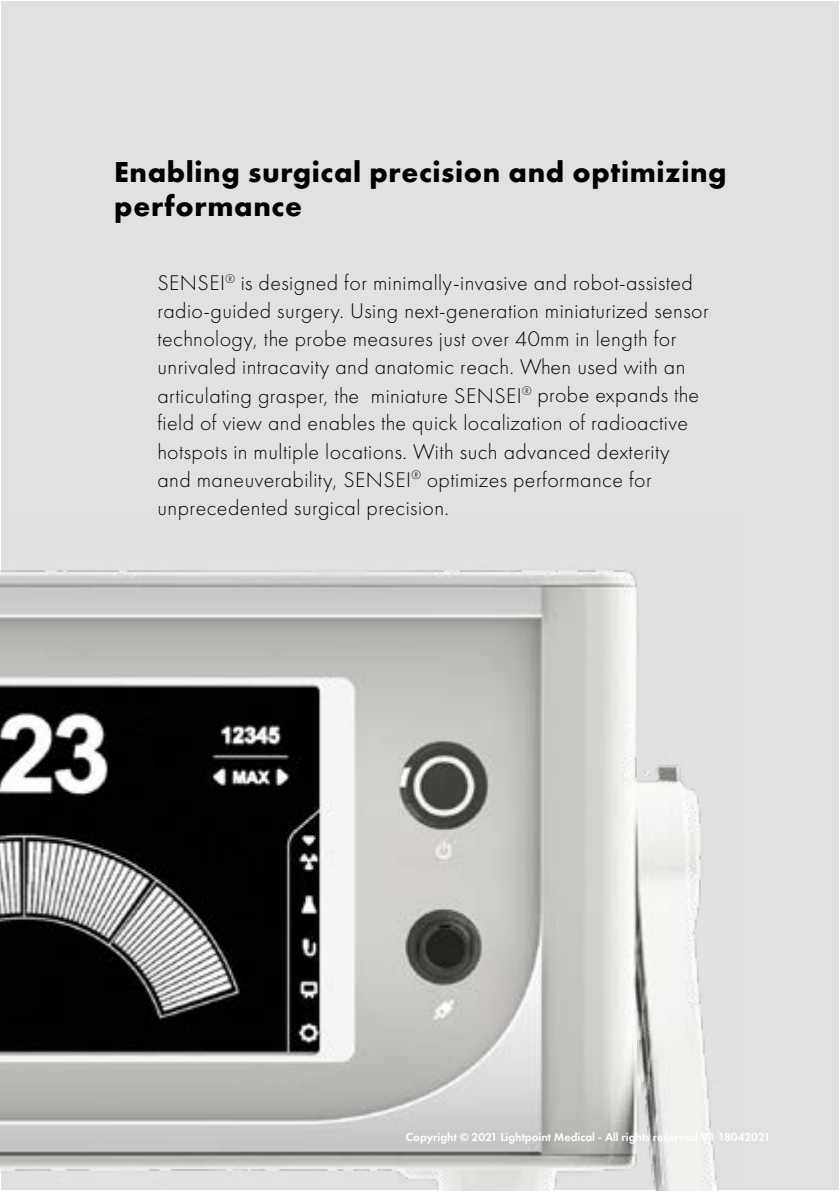
<style>
.page{position:relative;width:840px;height:1191px;background:#fff}
.page>*{position:absolute;margin:0;border:0;box-sizing:border-box;transform-origin:0 0}
.t1{font:700 30px/34px "Futura PT";letter-spacing:.02em;color:#000}
.t2{font:300 22px/28px "Futura PT";letter-spacing:.02em;color:#000}
.t3{font:600 12px "Futura PT";color:#fff}
</style>
<div class="page">
<div style="left:1px;top:1px;width:837px;height:1189px;background:#e1e1e1"></div>
<img style="left:0;top:570px;width:719px;height:621px">
<h1 class="t1" style="left:114px;top:154px;width:613px">Enabling surgical precision and optimizing performance</h1>
<p class="t2" style="left:157px;top:269px;width:552px">SENSEI<sup>®</sup> is designed for minimally-invasive and robot-assisted radio-guided surgery. Using next-generation miniaturized sensor technology, the probe measures just over 40mm in length for unrivaled intracavity and anatomic reach. When used with an articulating grasper, the miniature SENSEI<sup>®</sup> probe expands the field of view and enables the quick localization of radioactive hotspots in multiple locations. With such advanced dexterity<br>and maneuverability, SENSEI<sup>®</sup> optimizes performance for unprecedented surgical precision.</p>
<p class="t3" style="left:406px;top:1129px;width:366px">Copyright © 2021 Lightpoint Medical - All rights reserved V1 18042021</p>
</div>
